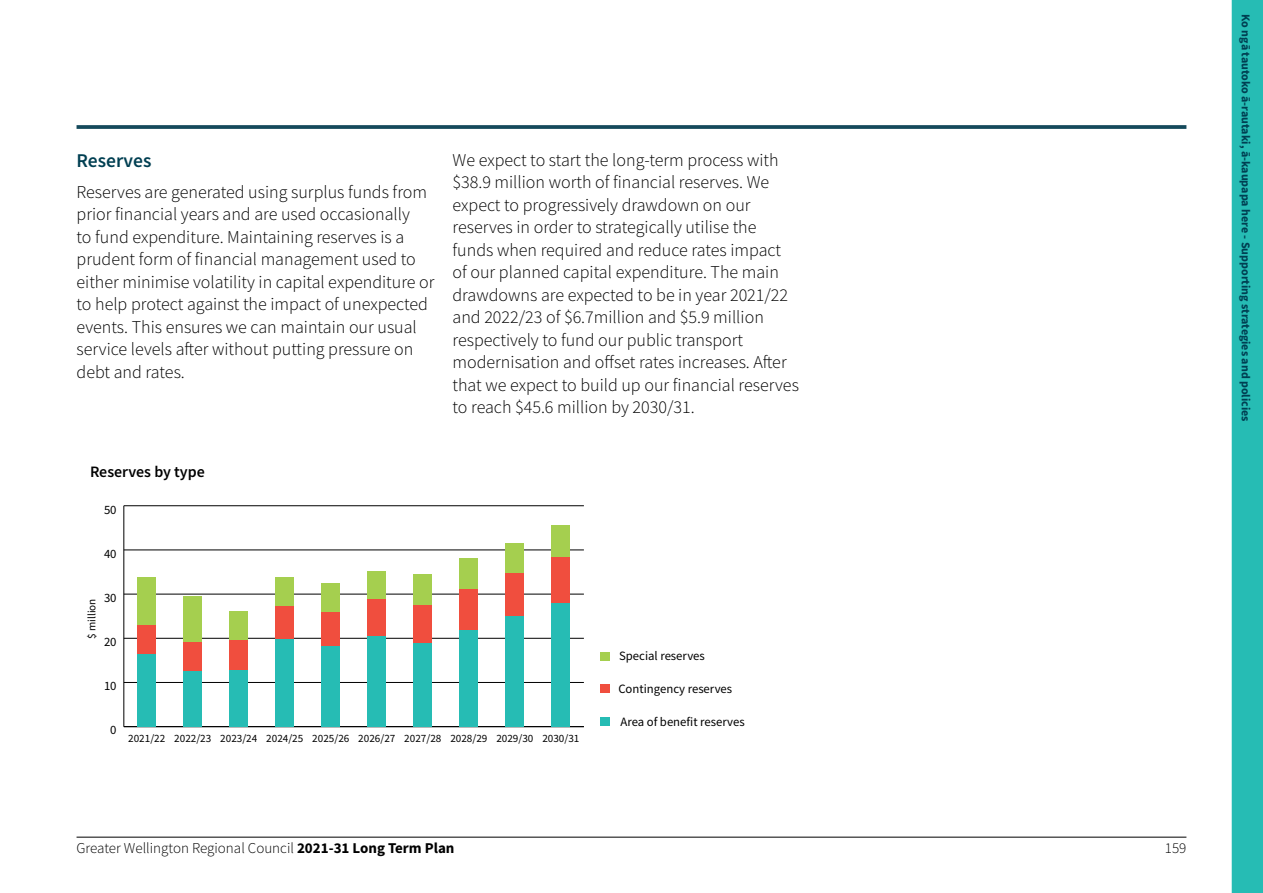
<style>
.page{position:relative;width:1263px;height:893px;background:#fff}
.page>*{position:absolute;margin:0;border:0;box-sizing:border-box;transform-origin:0 0}
.t1{font:600 19.5px "Source Sans Pro";color:#003f52}
.t2{font:300 18px/22.5px "Source Sans Pro";color:#000}
.t3{font:600 15.9px "Source Sans Pro";color:#000}
.t4{font:300 15px "Source Sans Pro";color:#000}
.t5{font:12.75px "Source Sans Pro";color:#000}
.t6{font:700 12px "Source Sans Pro";color:#003f52}
.t7{font:11.1px "Source Sans Pro";color:#000}
.s1{font-weight:700}
</style>
<div class="page">
<hr style="left:77px;top:837px;width:1109px;height:1px;background:#000">
<svg style="left:77px;top:125px;width:1109px;height:4px;background:#225364"></svg>
<div style="left:1232px;top:0;width:31px;height:893px;background:#26bcb4"></div>
<hr style="left:124px;top:506px;width:1px;height:221px;background:#000">
<hr style="left:124px;top:726px;width:460px;height:1px;background:#000">
<hr style="left:124px;top:682px;width:460px;height:1px;background:#000">
<hr style="left:124px;top:638px;width:460px;height:1px;background:#000">
<hr style="left:124px;top:594px;width:460px;height:1px;background:#000">
<hr style="left:124px;top:550px;width:460px;height:1px;background:#000">
<hr style="left:124px;top:505px;width:460px;height:1px;background:#000">
<div style="left:601px;top:717px;width:9px;height:9px;background:#26bcb4"></div>
<div style="left:138px;top:577px;width:18px;height:49px;background:#a5cf4f"></div>
<div style="left:184px;top:596px;width:18px;height:46px;background:#a5cf4f"></div>
<div style="left:230px;top:611px;width:18px;height:29px;background:#a5cf4f"></div>
<div style="left:276px;top:577px;width:18px;height:30px;background:#a5cf4f"></div>
<div style="left:322px;top:583px;width:18px;height:29px;background:#a5cf4f"></div>
<div style="left:368px;top:571px;width:18px;height:28px;background:#a5cf4f"></div>
<div style="left:414px;top:574px;width:18px;height:31px;background:#a5cf4f"></div>
<div style="left:460px;top:558px;width:18px;height:31px;background:#a5cf4f"></div>
<div style="left:506px;top:543px;width:18px;height:30px;background:#a5cf4f"></div>
<div style="left:552px;top:525px;width:18px;height:32px;background:#a5cf4f"></div>
<div style="left:601px;top:684px;width:9px;height:9px;background:#f04e3e"></div>
<div style="left:138px;top:626px;width:18px;height:28px;background:#f04e3e"></div>
<div style="left:184px;top:642px;width:18px;height:29px;background:#f04e3e"></div>
<div style="left:230px;top:640px;width:18px;height:31px;background:#f04e3e"></div>
<div style="left:276px;top:607px;width:18px;height:32px;background:#f04e3e"></div>
<div style="left:322px;top:612px;width:18px;height:34px;background:#f04e3e"></div>
<div style="left:368px;top:599px;width:18px;height:37px;background:#f04e3e"></div>
<div style="left:414px;top:605px;width:18px;height:38px;background:#f04e3e"></div>
<div style="left:460px;top:589px;width:18px;height:41px;background:#f04e3e"></div>
<div style="left:506px;top:573px;width:18px;height:43px;background:#f04e3e"></div>
<div style="left:552px;top:557px;width:18px;height:46px;background:#f04e3e"></div>
<div style="left:601px;top:652px;width:9px;height:9px;background:#a5cf4f"></div>
<div style="left:138px;top:654px;width:18px;height:73px;background:#26bcb4"></div>
<div style="left:184px;top:671px;width:18px;height:56px;background:#26bcb4"></div>
<div style="left:230px;top:671px;width:18px;height:56px;background:#26bcb4"></div>
<div style="left:276px;top:639px;width:18px;height:88px;background:#26bcb4"></div>
<div style="left:322px;top:646px;width:18px;height:81px;background:#26bcb4"></div>
<div style="left:368px;top:636px;width:18px;height:91px;background:#26bcb4"></div>
<div style="left:414px;top:643px;width:18px;height:84px;background:#26bcb4"></div>
<div style="left:460px;top:630px;width:18px;height:97px;background:#26bcb4"></div>
<div style="left:506px;top:616px;width:18px;height:111px;background:#26bcb4"></div>
<div style="left:552px;top:603px;width:18px;height:124px;background:#26bcb4"></div>
<p class="t1" style="left:77px;top:147px;width:76px">Reserves</p>
<p class="t2" style="left:77px;top:180px;width:359px">Reserves are generated using surplus funds from prior financial years and are used occasionally<br>to fund expenditure. Maintaining reserves is a prudent form of financial management used to either minimise volatility in capital expenditure or to help protect against the impact of unexpected events. This ensures we can maintain our usual service levels after without putting pressure on debt and rates.</p>
<p class="t2" style="left:452px;top:148px;width:348px">We expect to start the long-term process with $38.9 million worth of financial reserves. We expect to progressively drawdown on our reserves in order to strategically utilise the funds when required and reduce rates impact of our planned capital expenditure. The main drawdowns are expected to be in year 2021/22 and 2022/23 of $6.7million and $5.9 million respectively to fund our public transport modernisation and offset rates increases. After that we expect to build up our financial reserves to reach $45.6 million by 2030/31.</p>
<p class="t3" style="left:90px;top:461px;width:116px">Reserves by type</p>
<p class="t5" style="left:104px;top:501px;width:14px">50</p>
<p class="t5" style="left:104px;top:545px;width:14px">40</p>
<p class="t5" style="left:104px;top:589px;width:14px">30</p>
<p class="t7" style="left:85px;top:639px;width:42px;rotate:-90deg">$ million</p>
<p class="t5" style="left:104px;top:634px;width:14px">20</p>
<p class="t5" style="left:104px;top:678px;width:14px">10</p>
<p class="t5" style="left:110px;top:722px;width:8px">0</p>
<p class="t7" style="left:128px;top:732px;width:453px">2021/22 2022/23 2023/24 2024/25 2025/26 2026/27 2027/28 2028/29 2029/30 2030/31</p>
<p class="t5" style="left:619px;top:648px;width:87px">Special reserves</p>
<p class="t5" style="left:618px;top:681px;width:115px">Contingency reserves</p>
<p class="t5" style="left:620px;top:714px;width:126px">Area of benefit reserves</p>
<p class="t4" style="left:77px;top:839px;width:379px">Greater Wellington Regional Council <span class="s1">2021-31 Long Term Plan</span></p>
<p class="t4" style="left:1165px;top:839px;width:23px">159</p>
<p class="t6" style="left:1254px;top:14px;width:409px;rotate:90deg">Ko ngā tautoko ā-rautaki, ā-kaupapa here - Supporting strategies and policies</p>
</div>
